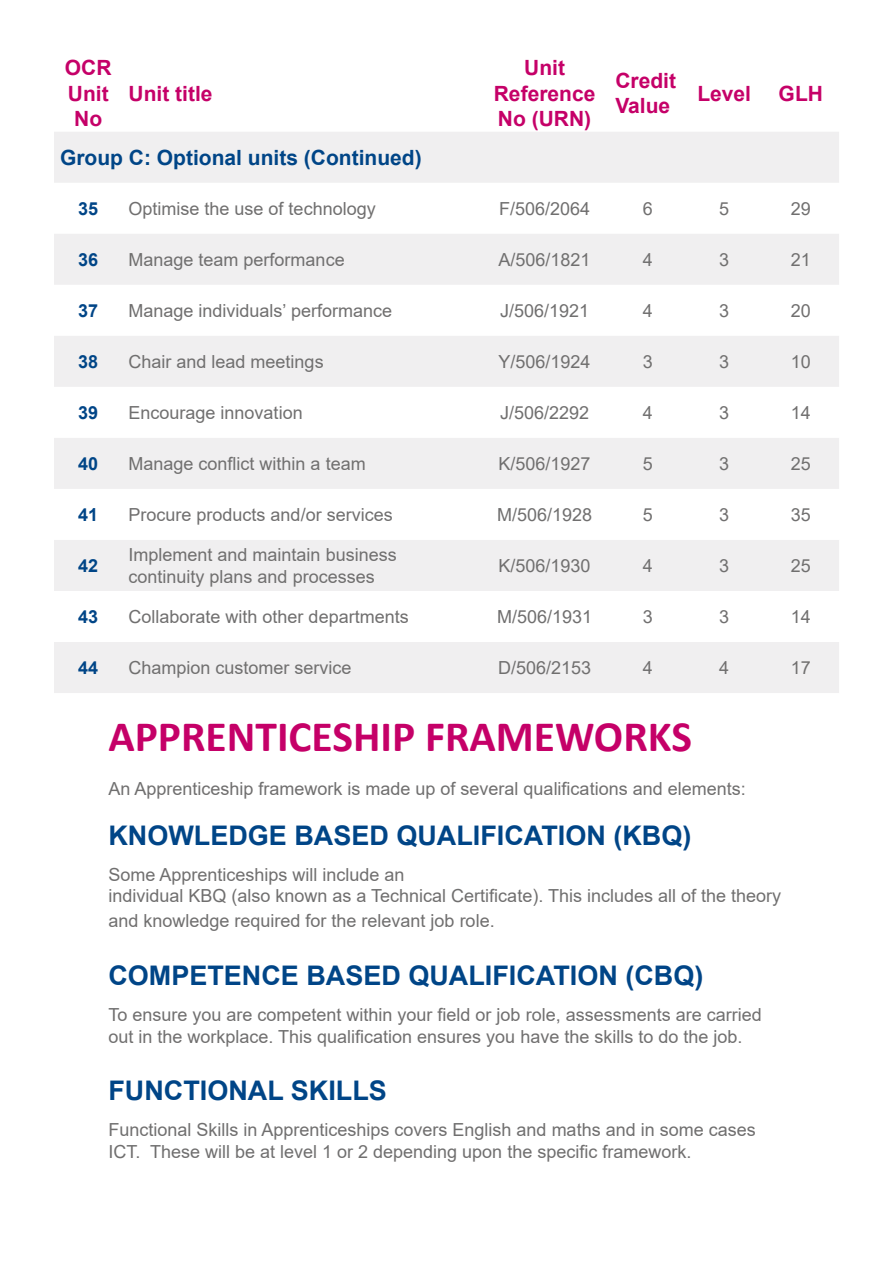
<style>
.page{position:relative;width:893px;height:1263px;background:#fff}
.page>*{position:absolute;margin:0;border:0;box-sizing:border-box;transform-origin:0 0}
.t1{font:700 43.5px "Calibri";color:#c50068}
.t2{font:700 27px "Arial";color:#004587}
.t3{font:700 21px/25.2px "Arial";color:#c50068;text-align:center}
.t4{font:700 21px "Arial";color:#004587}
.t5{font:18px/21.6px "Arial";color:#706f6f}
.t6{font:700 18px "Arial";color:#004587}
</style>
<div class="page">
<svg style="left:54px;top:132px;width:785px;height:561px;fill:#f0eff0"></svg>
<p class="t3" style="left:65px;top:56px;width:48px">OCR<br>Unit<br>No</p>
<p class="t3" style="left:129px;top:81px;width:86px">Unit title</p>
<p class="t3" style="left:494px;top:56px;width:103px">Unit<br>Reference<br>No (URN)</p>
<p class="t3" style="left:615px;top:68px;width:62px;text-align:left">Credit<br>Value</p>
<p class="t3" style="left:697px;top:81px;width:55px">Level</p>
<p class="t3" style="left:779px;top:81px;width:46px">GLH</p>
<p class="t4" style="left:60px;top:143px;width:363px">Group C: Optional units (Continued)</p>
<p class="t6" style="left:78px;top:196px;width:22px">35</p>
<p class="t5" style="left:129px;top:198px;width:249px">Optimise the use of technology</p>
<p class="t5" style="left:499px;top:198px;width:93px">F/506/2064</p>
<p class="t5" style="left:643px;top:198px;width:12px">6</p>
<p class="t5" style="left:719px;top:198px;width:12px">5</p>
<p class="t5" style="left:791px;top:198px;width:22px">29</p>
<p class="t6" style="left:78px;top:247px;width:22px">36</p>
<p class="t5" style="left:129px;top:249px;width:218px">Manage team performance</p>
<p class="t5" style="left:499px;top:249px;width:94px">A/506/1821</p>
<p class="t5" style="left:643px;top:249px;width:12px">4</p>
<p class="t5" style="left:719px;top:249px;width:12px">3</p>
<p class="t5" style="left:791px;top:249px;width:22px">21</p>
<p class="t6" style="left:78px;top:298px;width:22px">37</p>
<p class="t5" style="left:129px;top:300px;width:265px">Manage individuals’ performance</p>
<p class="t5" style="left:500px;top:300px;width:91px">J/506/1921</p>
<p class="t5" style="left:643px;top:300px;width:12px">4</p>
<p class="t5" style="left:719px;top:300px;width:12px">3</p>
<p class="t5" style="left:791px;top:300px;width:22px">20</p>
<p class="t6" style="left:78px;top:349px;width:22px">38</p>
<p class="t5" style="left:129px;top:351px;width:197px">Chair and lead meetings</p>
<p class="t5" style="left:499px;top:351px;width:94px">Y/506/1924</p>
<p class="t5" style="left:643px;top:351px;width:12px">3</p>
<p class="t5" style="left:719px;top:351px;width:12px">3</p>
<p class="t5" style="left:791px;top:351px;width:22px">10</p>
<p class="t6" style="left:78px;top:400px;width:22px">39</p>
<p class="t5" style="left:129px;top:402px;width:176px">Encourage innovation</p>
<p class="t5" style="left:500px;top:402px;width:91px">J/506/2292</p>
<p class="t5" style="left:643px;top:402px;width:12px">4</p>
<p class="t5" style="left:719px;top:402px;width:12px">3</p>
<p class="t5" style="left:791px;top:402px;width:22px">14</p>
<p class="t6" style="left:78px;top:451px;width:22px">40</p>
<p class="t5" style="left:129px;top:453px;width:239px">Manage conflict within a team</p>
<p class="t5" style="left:499px;top:453px;width:94px">K/506/1927</p>
<p class="t5" style="left:643px;top:453px;width:12px">5</p>
<p class="t5" style="left:719px;top:453px;width:12px">3</p>
<p class="t5" style="left:791px;top:453px;width:22px">25</p>
<p class="t6" style="left:78px;top:502px;width:22px">41</p>
<p class="t5" style="left:129px;top:504px;width:266px">Procure products and/or services</p>
<p class="t5" style="left:497px;top:504px;width:97px">M/506/1928</p>
<p class="t5" style="left:643px;top:504px;width:12px">5</p>
<p class="t5" style="left:719px;top:504px;width:12px">3</p>
<p class="t5" style="left:791px;top:504px;width:22px">35</p>
<p class="t6" style="left:78px;top:553px;width:22px">42</p>
<p class="t5" style="left:129px;top:544px;width:270px">Implement and maintain business continuity plans and processes</p>
<p class="t5" style="left:499px;top:555px;width:94px">K/506/1930</p>
<p class="t5" style="left:643px;top:555px;width:12px">4</p>
<p class="t5" style="left:719px;top:555px;width:12px">3</p>
<p class="t5" style="left:791px;top:555px;width:22px">25</p>
<p class="t6" style="left:78px;top:604px;width:22px">43</p>
<p class="t5" style="left:129px;top:606px;width:282px">Collaborate with other departments</p>
<p class="t5" style="left:497px;top:606px;width:97px">M/506/1931</p>
<p class="t5" style="left:643px;top:606px;width:12px">3</p>
<p class="t5" style="left:719px;top:606px;width:12px">3</p>
<p class="t5" style="left:791px;top:606px;width:22px">14</p>
<p class="t6" style="left:78px;top:655px;width:22px">44</p>
<p class="t5" style="left:129px;top:657px;width:225px">Champion customer service</p>
<p class="t5" style="left:498px;top:657px;width:95px">D/506/2153</p>
<p class="t5" style="left:643px;top:657px;width:12px">4</p>
<p class="t5" style="left:719px;top:657px;width:12px">4</p>
<p class="t5" style="left:791px;top:657px;width:22px">17</p>
<h1 class="t1" style="left:108px;top:706px;width:585px">APPRENTICESHIP FRAMEWORKS</h1>
<p class="t5" style="left:108px;top:777px;width:639px">An Apprenticeship framework is made up of several qualifications and elements:</p>
<h2 class="t2" style="left:108px;top:816px;width:584px">KNOWLEDGE BASED QUALIFICATION (KBQ)</h2>
<p class="t5" style="left:108px;top:863px;width:674px">Some Apprenticeships will include an<br>individual KBQ (also known as a Technical Certificate). This includes all of the theory</p>
<p class="t5" style="left:108px;top:910px;width:388px">and knowledge required for the relevant job role.</p>
<h2 class="t2" style="left:108px;top:956px;width:596px">COMPETENCE BASED QUALIFICATION (CBQ)</h2>
<p class="t5" style="left:108px;top:1004px;width:655px">To ensure you are competent within your field or job role, assessments are carried out in the workplace. This qualification ensures you have the skills to do the job.</p>
<h2 class="t2" style="left:108px;top:1072px;width:280px">FUNCTIONAL SKILLS</h2>
<p class="t5" style="left:108px;top:1119px;width:649px">Functional Skills in Apprenticeships covers English and maths and in some cases<br>ICT. These will be at level 1 or 2 depending upon the specific framework.</p>
</div>
